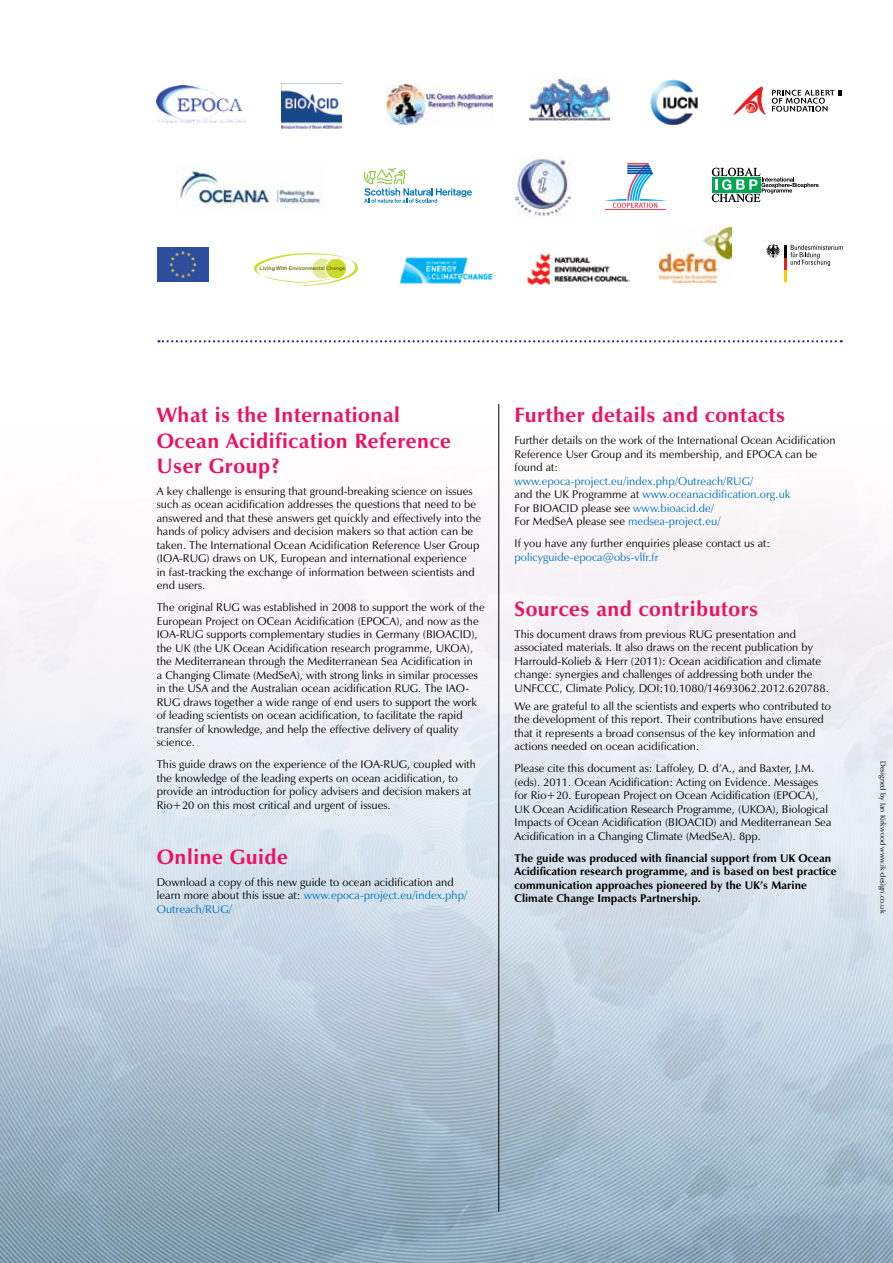
<style>
.page{position:relative;width:893px;height:1263px;background:#fff}
.page>*{position:absolute;margin:0;border:0;box-sizing:border-box;transform-origin:0 0}
.t1{font:700 21px/25.2px "Zapf Humanist 601 BT";letter-spacing:.025em;color:#ed1164}
.t2{font:11.25px/13.5px "Zapf Humanist 601 BT";letter-spacing:.005em;color:#000}
.t3{font:700 11.25px/13.5px "Zapf Humanist 601 BT";letter-spacing:.005em;color:#000}
.t4{font:7.5px "Zapf Humanist 601 BT";letter-spacing:.005em;color:#000}
.t5{font:700 5.25px "Arial";color:#7a760e}
.s1{color:#0072bc}
</style>
<div class="page">
<img style="left:0;top:515px;width:893px;height:748px">
<svg style="left:158px;top:340px;width:684px;height:2px"></svg>
<img style="left:527px;top:253px;width:103px;height:32px">
<hr style="left:605px;top:209px;width:61px;height:1px;background:#ef4056">
<svg style="left:604px;top:163px;width:62px;height:45px"></svg>
<img style="left:156px;top:86px;width:90px;height:38px">
<img style="left:650px;top:79px;width:48px;height:47px">
<img style="left:386px;top:85px;width:106px;height:39px">
<img style="left:281px;top:84px;width:61px;height:45px">
<svg style="left:364px;top:168px;width:108px;height:35px"></svg>
<img style="left:399px;top:257px;width:94px;height:27px">
<img style="left:659px;top:227px;width:72px;height:56px">
<img style="left:157px;top:247px;width:51px;height:34px">
<img style="left:529px;top:79px;width:80px;height:42px">
<svg style="left:733px;top:87px;width:33px;height:28px"></svg>
<svg style="left:772px;top:90px;width:70px;height:22px"></svg>
<svg style="left:254px;top:253px;width:104px;height:33px"></svg>
<div style="left:326px;top:258px;width:21px;height:21px;background:#cadb2a;border-radius:50%"></div>
<div style="left:325px;top:258px;width:22px;height:21px;border:1px solid #fff;border-radius:50%"></div>
<svg style="left:766px;top:244px;width:77px;height:38px"></svg>
<img style="left:514px;top:157px;width:58px;height:60px">
<img style="left:176px;top:166px;width:145px;height:44px">
<svg style="left:712px;top:168px;width:107px;height:34px"></svg>
<hr style="left:498px;top:404px;width:1px;height:808px;background:#000">
<p class="t5" style="left:260px;top:265px;width:87px">Living With Environmental Change</p>
<p class="t1" style="left:157px;top:403px;width:295px">What is the International<br>Ocean Acidification Reference<br>User Group?</p>
<p class="t2" style="left:157px;top:484px;width:326px">A key challenge is ensuring that ground-breaking science on issues such as ocean acidification addresses the questions that need to be answered and that these answers get quickly and effectively into the hands of policy advisers and decision makers so that action can be taken. The International Ocean Acidification Reference User Group (IOA-RUG) draws on UK, European and international experience<br>in fast-tracking the exchange of information between scientists and end users.</p>
<p class="t2" style="left:157px;top:601px;width:329px">The original RUG was established in 2008 to support the work of the European Project on OCean Acidification (EPOCA), and now as the IOA-RUG supports complementary studies in Germany (BIOACID), the UK (the UK Ocean Acidification research programme, UKOA), the Mediterranean through the Mediterranean Sea Acidification in<br>a Changing Climate (MedSeA), with strong links in similar processes in the USA and the Australian ocean acidification RUG. The IAO-RUG draws together a wide range of end users to support the work of leading scientists on ocean acidification, to facilitate the rapid transfer of knowledge, and help the effective delivery of quality science.</p>
<p class="t2" style="left:157px;top:758px;width:321px">This guide draws on the experience of the IOA-RUG, coupled with the knowledge of the leading experts on ocean acidification, to provide an introduction for policy advisers and decision makers at Rio+20 on this most critical and urgent of issues.</p>
<p class="t1" style="left:157px;top:844px;width:133px">Online Guide</p>
<p class="t2" style="left:157px;top:875px;width:312px">Download a copy of this new guide to ocean acidification and learn more about this issue at: <span class="s1">www.epoca-project.eu/index.php/<br>Outreach/RUG/</span></p>
<p class="t1" style="left:514px;top:403px;width:272px">Further details and contacts</p>
<p class="t2" style="left:514px;top:434px;width:323px">Further details on the work of the International Ocean Acidification Reference User Group and its membership, and EPOCA can be found at:<br><span class="s1">www.epoca-project.eu/index.php/Outreach/RUG/<br></span>and the UK Programme at <span class="s1">www.oceanacidification.org.uk<br></span>For BIOACID please see <span class="s1">www.bioacid.de/<br></span>For MedSeA please see <span class="s1">medsea-project.eu/</span></p>
<p class="t2" style="left:514px;top:537px;width:257px">If you have any further enquiries please contact us at: <span class="s1">policyguide-epoca@obs-vlfr.fr</span></p>
<p class="t1" style="left:514px;top:596px;width:245px">Sources and contributors</p>
<p class="t2" style="left:514px;top:627px;width:316px">This document draws from previous RUG presentation and associated materials. It also draws on the recent publication by Harrould-Kolieb &amp; Herr (2011): Ocean acidification and climate change: synergies and challenges of addressing both under the UNFCCC, Climate Policy, DOI:10.1080/14693062.2012.620788.</p>
<p class="t2" style="left:514px;top:699px;width:318px">We are grateful to all the scientists and experts who contributed to the development of this report. Their contributions have ensured that it represents a broad consensus of the key information and actions needed on ocean acidification.</p>
<p class="t2" style="left:514px;top:762px;width:318px">Please cite this document as: Laffoley, D. d’A., and Baxter, J.M. (eds). 2011. Ocean Acidification: Acting on Evidence. Messages for Rio+20. European Project on Ocean Acidification (EPOCA), UK Ocean Acidification Research Programme, (UKOA), Biological Impacts of Ocean Acidification (BIOACID) and Mediterranean Sea Acidification in a Changing Climate (MedSeA). 8pp.</p>
<p class="t3" style="left:514px;top:851px;width:324px">The guide was produced with financial support from UK Ocean Acidification research programme, and is based on best practice communication approaches pioneered by the UK’s Marine Climate Change Impacts Partnership.</p>
<p class="t4" style="left:888px;top:761px;width:154px;rotate:90deg">Designed by Ian Kirkwood www.ik-design.co.uk</p>
</div>
